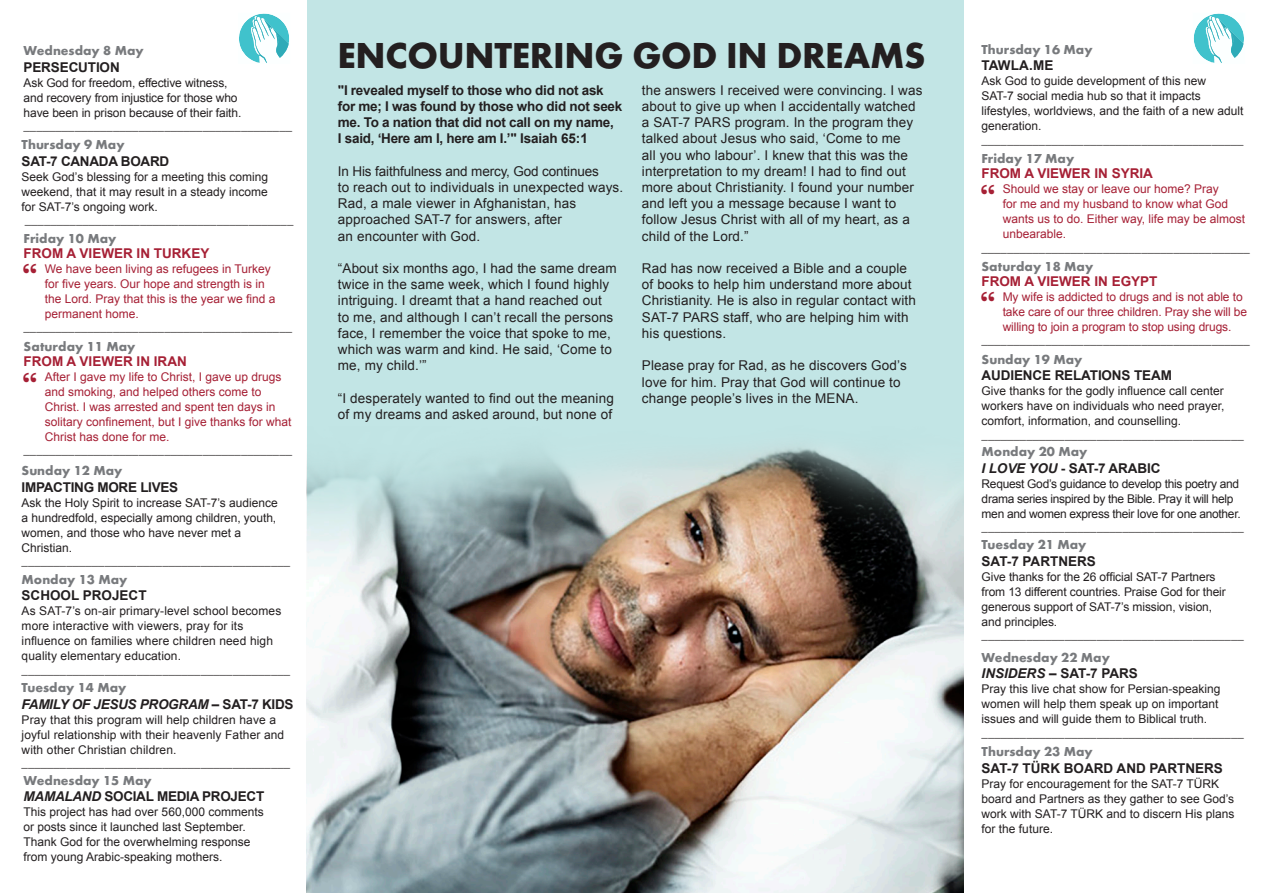
<style>
.page{position:relative;width:1263px;height:893px;background:#fff}
.page>*{position:absolute;margin:0;border:0;box-sizing:border-box;transform-origin:0 0}
.t1{font:700 37.5px "Futura";letter-spacing:-.01em;color:#231f20}
.t2{font:700 27px "Baskerville";color:#a62035}
.t3{font:18px "Adobe Arabic";color:#231f20}
.t4{font:13.5px/16.2px "Arial";letter-spacing:.01em;color:#231f20}
.t5{font:700 13.5px/16.5px "Arial";letter-spacing:-.02em;color:#231f20}
.t6{font:700 13.5px/15px "Arial";color:#a62035}
.t7{font:700 13.5px/16.5px "Arial";color:#231f20}
.t8{font:700 13.5px/16.5px "Futura";color:#787a7d}
.t9{font:italic 700 13.5px/16.5px "Arial";letter-spacing:-.02em;color:#231f20}
.t10{font:12px/15px "Arial";color:#231f20}
.t11{font:12px/15px "Arial";color:#a62035}
.t12{font:12px/15px "Arial";letter-spacing:-.025em;color:#231f20}
.s1{font-family:"Arial";color:#231f20}
.s2{font-family:"Futura";color:#787a7d}
.s3{font-family:"Futura";font-style:normal;color:#787a7d}
.s4{font-style:normal}
.s5{font-style:italic}
.s6{font-family:"Arial";font-style:italic;color:#231f20}
</style>
<div class="page">
<div style="left:307px;top:0;width:656px;height:892px;background:#c2e5e5"></div>
<svg style="left:239px;top:13px;width:51px;height:50px"></svg>
<svg style="left:1193px;top:13px;width:51px;height:50px"></svg>
<img style="left:307px;top:447px;width:656px;height:446px">
<p class="t8" style="left:24px;top:42px;width:122px">Wednesday 8 May<br><span class="s1">PERSECUTION</span></p>
<p class="t10" style="left:24px;top:75px;width:219px">Ask God for freedom, effective witness, and recovery from injustice for those who have been in prison because of their faith.</p>
<p class="t3" style="left:24px;top:113px;width:270px">__________________________________________</p>
<p class="t5" style="left:22px;top:137px;width:149px"><span class="s2">Thursday 9 May<br></span>SAT-7 CANADA BOARD</p>
<p class="t10" style="left:22px;top:169px;width:248px;text-align:justify">Seek God’s blessing for a meeting this coming weekend, that it may result in a steady income for SAT-7’s ongoing work.</p>
<p class="t3" style="left:25px;top:208px;width:270px">__________________________________________</p>
<p class="t6" style="left:24px;top:231px;width:187px"><span class="s2">Friday 10 May<br></span>FROM A VIEWER IN TURKEY</p>
<p class="t11" style="left:45px;top:261px;width:232px">We have been living as refugees in Turkey for five years. Our hope and strength is in the Lord. Pray that this is the year we find a permanent home.</p>
<p class="t3" style="left:24px;top:314px;width:270px">__________________________________________</p>
<p class="t2" style="left:22px;top:255px;width:18px">“</p>
<p class="t6" style="left:24px;top:339px;width:165px"><span class="s2">Saturday 11 May<br></span>FROM A VIEWER IN IRAN</p>
<p class="t11" style="left:45px;top:369px;width:248px">After I gave my life to Christ, I gave up drugs and smoking, and helped others come to Christ. I was arrested and spent ten days in solitary confinement, but I give thanks for what Christ has done for me.</p>
<p class="t3" style="left:24px;top:438px;width:270px">__________________________________________</p>
<p class="t2" style="left:22px;top:363px;width:18px">“</p>
<p class="t5" style="left:22px;top:463px;width:158px"><span class="s2">Sunday 12 May<br></span>IMPACTING MORE LIVES</p>
<p class="t10" style="left:22px;top:495px;width:258px">Ask the Holy Spirit to increase SAT-7’s audience a hundredfold, especially among children, youth, women, and those who have never met a Christian.</p>
<p class="t3" style="left:22px;top:549px;width:270px">__________________________________________</p>
<p class="t7" style="left:22px;top:571px;width:127px"><span class="s2">Monday 13 May<br></span>SCHOOL PROJECT</p>
<p class="t10" style="left:22px;top:604px;width:261px">As SAT-7’s on-air primary-level school becomes more interactive with viewers, pray for its influence on families where children need high quality elementary education.</p>
<p class="t3" style="left:22px;top:657px;width:270px">__________________________________________</p>
<p class="t9" style="left:22px;top:680px;width:273px"><span class="s3">Tuesday 14 May<br></span>FAMILY OF JESUS PROGRAM <span class="s4">– SAT-7 KIDS</span></p>
<p class="t10" style="left:22px;top:712px;width:264px">Pray that this program will help children have a joyful relationship with their heavenly Father and with other Christian children.</p>
<p class="t3" style="left:22px;top:750px;width:270px">__________________________________________</p>
<p class="t5" style="left:24px;top:772px;width:242px"><span class="s2">Wednesday 15 May<br></span><span class="s5">MAMALAND</span> SOCIAL MEDIA PROJECT</p>
<p class="t10" style="left:24px;top:805px;width:242px">This project has had over 560,000 comments or posts since it launched last September.<br>Thank God for the overwhelming response from young Arabic-speaking mothers.</p>
<p class="t1" style="left:338px;top:29px;width:589px">ENCOUNTERING GOD IN DREAMS</p>
<p class="t5" style="left:338px;top:82px;width:286px">"I revealed myself to those who did not ask for me; I was found by those who did not seek me. To a nation that did not call on my name,<br>I said, ‘Here am I, here am I.’" Isaiah 65:1</p>
<p class="t4" style="left:338px;top:163px;width:287px">In His faithfulness and mercy, God continues<br>to reach out to individuals in unexpected ways.<br>Rad, a male viewer in Afghanistan, has approached SAT-7 for answers, after<br>an encounter with God.</p>
<p class="t4" style="left:338px;top:260px;width:280px">“About six months ago, I had the same dream twice in the same week, which I found highly intriguing. I dreamt that a hand reached out<br>to me, and although I can’t recall the persons face, I remember the voice that spoke to me, which was warm and kind. He said, ‘Come to me, my child.’”</p>
<p class="t4" style="left:338px;top:390px;width:277px">“I desperately wanted to find out the meaning of my dreams and asked around, but none of</p>
<p class="t4" style="left:642px;top:82px;width:282px">the answers I received were convincing. I was about to give up when I accidentally watched a SAT-7 PARS program. In the program they talked about Jesus who said, ‘Come to me<br>all you who labour’. I knew that this was the interpretation to my dream! I had to find out more about Christianity. I found your number and left you a message because I want to follow Jesus Christ with all of my heart, as a child of the Lord.”</p>
<p class="t4" style="left:642px;top:260px;width:275px">Rad has now received a Bible and a couple of books to help him understand more about Christianity. He is also in regular contact with SAT-7 PARS staff, who are helping him with his questions.</p>
<p class="t4" style="left:642px;top:358px;width:266px">Please pray for Rad, as he discovers God’s love for him. Pray that God will continue to change people’s lives in the MENA.</p>
<p class="t8" style="left:981px;top:40px;width:113px">Thursday 16 May<br><span class="s1">TAWLA.ME</span></p>
<p class="t10" style="left:981px;top:74px;width:264px">Ask God to guide development of this new<br>SAT-7 social media hub so that it impacts lifestyles, worldviews, and the faith of a new adult generation.</p>
<p class="t3" style="left:981px;top:127px;width:264px">_________________________________________</p>
<p class="t6" style="left:981px;top:152px;width:173px"><span class="s2">Friday 17 May<br></span>FROM A VIEWER IN SYRIA</p>
<p class="t11" style="left:1003px;top:182px;width:244px">Should we stay or leave our home? Pray<br>for me and my husband to know what God wants us to do. Either way, life may be almost unbearable.</p>
<p class="t3" style="left:981px;top:235px;width:270px">__________________________________________</p>
<p class="t2" style="left:980px;top:175px;width:18px">“</p>
<p class="t6" style="left:981px;top:259px;width:178px"><span class="s2">Saturday 18 May<br></span>FROM A VIEWER IN EGYPT</p>
<p class="t11" style="left:1003px;top:289px;width:246px">My wife is addicted to drugs and is not able to take care of our three children. Pray she will be willing to join a program to stop using drugs.</p>
<p class="t3" style="left:981px;top:327px;width:270px">__________________________________________</p>
<p class="t2" style="left:980px;top:283px;width:18px">“</p>
<p class="t5" style="left:982px;top:351px;width:192px"><span class="s2">Sunday 19 May<br></span>AUDIENCE RELATIONS TEAM</p>
<p class="t10" style="left:982px;top:383px;width:244px;text-align:justify">Give thanks for the godly influence call center workers have on individuals who need prayer, comfort, information, and counselling.</p>
<p class="t3" style="left:982px;top:422px;width:264px">_________________________________________</p>
<p class="t5" style="left:982px;top:443px;width:180px"><span class="s2">Monday 20 May<br></span><span class="s5">I LOVE YOU</span> - SAT-7 ARABIC</p>
<p class="t12" style="left:982px;top:476px;width:261px">Request God’s guidance to develop this poetry and drama series inspired by the Bible. Pray it will help men and women express their love for one another.</p>
<p class="t3" style="left:982px;top:514px;width:264px">_________________________________________</p>
<p class="t7" style="left:982px;top:537px;width:116px"><span class="s2">Tuesday 21 May<br></span>SAT-7 PARTNERS</p>
<p class="t10" style="left:982px;top:569px;width:246px">Give thanks for the 26 official SAT-7 Partners from 13 different countries. Praise God for their generous support of SAT-7’s mission, vision, and principles.</p>
<p class="t3" style="left:982px;top:622px;width:264px">_________________________________________</p>
<p class="t8" style="left:982px;top:648px;width:158px">Wednesday 22 May<br><span class="s6">INSIDERS</span> <span class="s1">– SAT-7 PARS</span></p>
<p class="t10" style="left:982px;top:682px;width:240px">Pray this live chat show for Persian-speaking women will help them speak up on important issues and will guide them to Biblical truth.</p>
<p class="t3" style="left:982px;top:720px;width:264px">_________________________________________</p>
<p class="t7" style="left:982px;top:743px;width:243px"><span class="s2">Thursday 23 May<br></span>SAT-7 TÜRK BOARD AND PARTNERS</p>
<p class="t10" style="left:982px;top:776px;width:254px">Pray for encouragement for the SAT-7 TÜRK board and Partners as they gather to see God’s work with SAT-7 TÜRK and to discern His plans for the future.</p>
</div>
